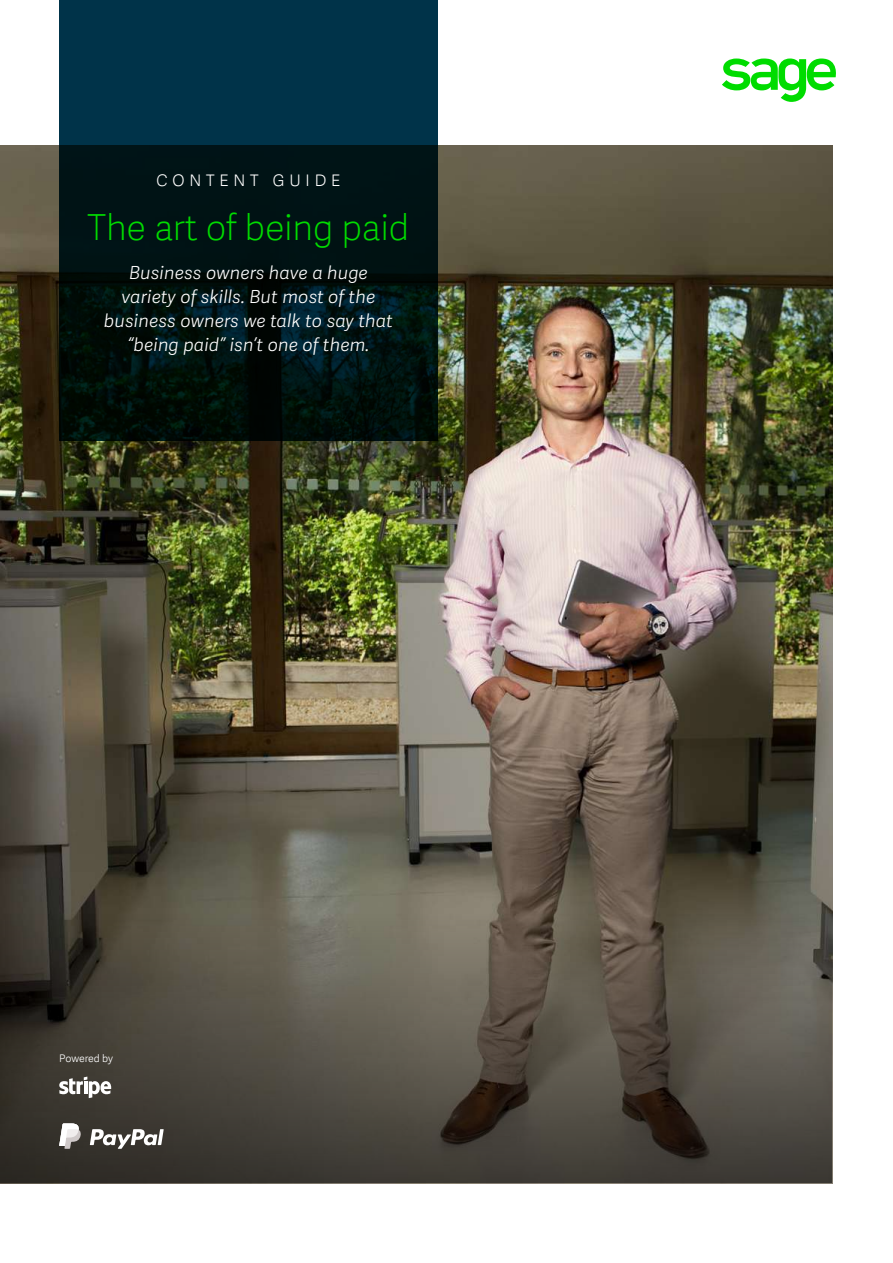
<style>
.page{position:relative;width:893px;height:1263px;background:#fff}
.page>*{position:absolute;margin:0;border:0;box-sizing:border-box;transform-origin:0 0}
.t1{font:36px "Adelle Sans SAGE Th";letter-spacing:-.01em;color:#00dc00}
.t2{font:21px "Adelle Sans SAGE Th";color:#fff}
.t3{font:italic 18px/24px "Adelle Sans SAGE Lt";letter-spacing:.01em;color:#fff;text-align:center}
.t4{font:10.5px "Adelle Sans SAGE Lt";letter-spacing:-.005em;color:#fff}
</style>
<div class="page">
<svg style="left:722px;top:59px;width:114px;height:43px"></svg>
<img style="left:0;top:146px;width:832px;height:768px">
<svg style="left:59px;top:0;width:378px;height:441px;background:#001c23"></svg>
<svg style="left:0;top:914px;width:832px;height:269px;background:#504b42"></svg>
<svg style="left:90px;top:1129px;width:74px;height:20px"></svg>
<svg style="left:59px;top:1123px;width:22px;height:26px"></svg>
<svg style="left:59px;top:1077px;width:52px;height:21px"></svg>
<p class="t2" style="left:156px;top:164px;width:186px">content guide</p>
<h1 class="t1" style="left:87px;top:202px;width:324px">The art of being paid</h1>
<p class="t3" style="left:104px;top:260px;width:290px">Business owners have a huge variety of skills. But most of the business owners we talk to say that “being paid” isn’t one of them.</p>
<p class="t4" style="left:59px;top:1051px;width:55px">Powered by</p>
</div>
